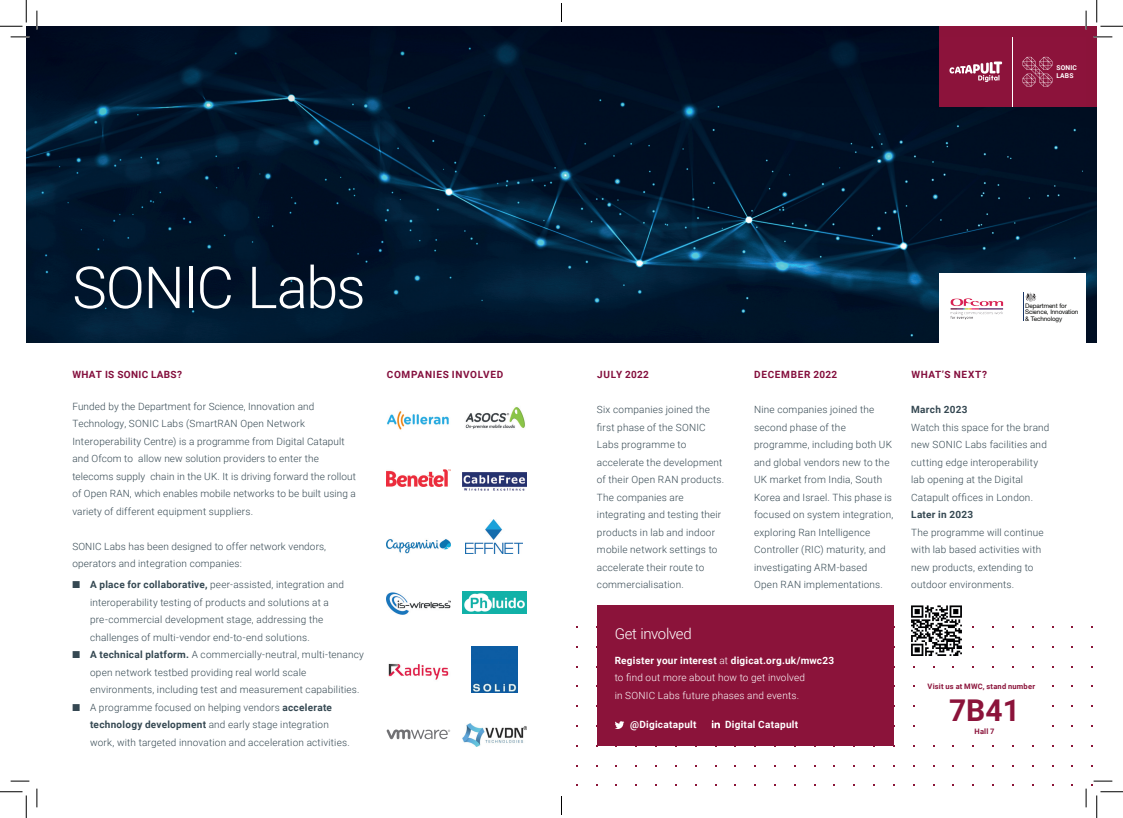
<style>
.page{position:relative;width:1123px;height:818px;background:#fff}
.page>*{position:absolute;margin:0;border:0;box-sizing:border-box;transform-origin:0 0}
.DC_-_Title{font:300 58px "Roboto";letter-spacing:-.03em;color:#fff}
.t1{font:700 30px "Roboto";color:#8b133a}
.DC_-_Title-2{font:300 15px "Roboto";letter-spacing:-.02em;color:#fff}
.DC_-_Body_Copy{font:300 10px/17.5px "Roboto";letter-spacing:.02em;color:#354852}
.DC_-_Body_Copy-2{font:300 10px/17.5px "Roboto";letter-spacing:.02em;color:#fff}
.DC_-_Body_Copy-3{font:700 10px "Roboto";letter-spacing:.065em;color:#840f3d}
.DC_-_Body_Copy-4{font:700 10px "Roboto";letter-spacing:.025em;color:#fff}
.DC_-_Body_Copy-5{font:700 10px "Roboto";letter-spacing:.03em;color:#354852}
.DC_-_Body_Copy-6{font:700 10px "Roboto";letter-spacing:.03em;color:#840f3d}
.DC_-_Body_Copy-7{font:700 10px "Roboto";letter-spacing:.025em;color:#840f3d}
.DC_-_Body_Copy-8{font:700 7.5px "Roboto";letter-spacing:.025em;color:#8b133a}
.t2{font:700 6.75px/8.1px "Roboto";letter-spacing:.025em;color:#fff}
.t3{font:6.25px/6.2px "Helvetica Neue";letter-spacing:-.01em;color:#040503}
.s1{font-weight:700}
</style>
<div class="page">
<img style="left:465px;top:407px;width:60px;height:22px">
<img style="left:387px;top:411px;width:62px;height:19px">
<img style="left:911px;top:605px;width:51px;height:51px">
<img style="left:26px;top:26px;width:1070px;height:317px">
<div style="left:939px;top:26px;width:157px;height:81px;background:#8b133a"></div>
<div style="left:597px;top:606px;width:296px;height:140px;background:#8b133a"></div>
<img style="left:471px;top:647px;width:46px;height:46px">
<img style="left:462px;top:473px;width:64px;height:17px">
<img style="left:386px;top:592px;width:64px;height:23px">
<svg style="left:386px;top:729px;width:64px;height:10px"></svg>
<img style="left:386px;top:539px;width:64px;height:15px">
<img style="left:462px;top:591px;width:64px;height:23px">
<img style="left:386px;top:469px;width:64px;height:17px">
<img style="left:462px;top:724px;width:64px;height:22px">
<img style="left:388px;top:663px;width:61px;height:17px">
<svg style="left:615px;top:721px;width:9px;height:8px"></svg>
<svg style="left:712px;top:720px;width:8px;height:8px"></svg>
<div style="left:939px;top:273px;width:82px;height:70px;background:#fff"></div>
<img style="left:950px;top:298px;width:54px;height:22px">
<div style="left:1021px;top:273px;width:65px;height:70px;background:#fff"></div>
<svg style="left:1023px;top:293px;width:13px;height:28px"></svg>
<svg style="left:949px;top:62px;width:53px;height:20px"></svg>
<svg style="left:1022px;top:57px;width:30px;height:30px"></svg>
<hr style="left:1012px;top:37px;width:1px;height:70px;background:#fff">
<img style="left:466px;top:520px;width:56px;height:33px">
<svg style="left:11px;top:36px;width:18px;height:2px"></svg>
<svg style="left:1093px;top:36px;width:19px;height:2px"></svg>
<svg style="left:11px;top:780px;width:18px;height:2px"></svg>
<svg style="left:36px;top:11px;width:2px;height:18px"></svg>
<svg style="left:36px;top:788px;width:2px;height:19px"></svg>
<svg style="left:1085px;top:11px;width:1px;height:18px"></svg>
<svg style="left:0;top:0;width:27px;height:27px"></svg>
<svg style="left:0;top:791px;width:27px;height:27px"></svg>
<svg style="left:1096px;top:0;width:27px;height:27px"></svg>
<svg style="left:1085px;top:780px;width:38px;height:38px"></svg>
<svg style="left:561px;top:3px;width:1px;height:19px"></svg>
<svg style="left:561px;top:796px;width:1px;height:19px"></svg>
<p class="DC_-_Title" style="left:72px;top:247px;width:295px">SONIC Labs</p>
<p class="DC_-_Body_Copy-6" style="left:72px;top:367px;width:111px">WHAT IS SONIC LABS?</p>
<p class="DC_-_Body_Copy" style="left:72px;top:397px;width:285px">Funded by the Department for Science, Innovation and Technology, SONIC Labs (SmartRAN Open Network Interoperability Centre) is a programme from Digital Catapult and Ofcom to allow new solution providers to enter the telecoms supply chain in the UK. It is driving forward the rollout of Open RAN, which enables mobile networks to be built using a variety of different equipment suppliers.</p>
<p class="DC_-_Body_Copy" style="left:72px;top:537px;width:255px">SONIC Labs has been designed to offer network vendors, operators and integration companies:</p>
<p class="DC_-_Body_Copy" style="left:90px;top:575px;width:256px;text-indent:-18px">■ <span class="s1">A place for collaborative,</span> peer-assisted, integration and interoperability testing of products and solutions at a pre-commercial development stage, addressing the challenges of multi-vendor end-to-end solutions.</p>
<p class="DC_-_Body_Copy" style="left:90px;top:645px;width:275px;text-indent:-18px">■ <span class="s1">A technical platform.</span> A commercially-neutral, multi-tenancy open network testbed providing real world scale environments, including test and measurement capabilities.</p>
<p class="DC_-_Body_Copy" style="left:90px;top:698px;width:261px;text-indent:-18px">■ A programme focused on helping vendors <span class="s1">accelerate technology development</span> and early stage integration work, with targeted innovation and acceleration activities.</p>
<p class="DC_-_Body_Copy-3" style="left:387px;top:367px;width:118px">COMPANIES INVOLVED</p>
<p class="t2" style="left:1056px;top:63px;width:22px">SONIC<br>LABS</p>
<p class="t3" style="left:1025px;top:303px;width:55px">Department for<br>Science, Innovation &amp; Technology</p>
<p class="DC_-_Body_Copy-7" style="left:597px;top:367px;width:53px">JULY 2022</p>
<p class="DC_-_Body_Copy" style="left:597px;top:400px;width:129px">Six companies joined the first phase of the SONIC<br>Labs programme to accelerate the development of their Open RAN products.<br>The companies are integrating and testing their products in lab and indoor mobile network settings to accelerate their route to commercialisation.</p>
<p class="DC_-_Body_Copy-3" style="left:754px;top:367px;width:84px">DECEMBER 2022</p>
<p class="DC_-_Body_Copy" style="left:754px;top:400px;width:141px">Nine companies joined the second phase of the programme, including both UK and global vendors new to the<br>UK market from India, South<br>Korea and Israel. This phase is focused on system integration, exploring Ran Intelligence<br>Controller (RIC) maturity, and investigating ARM-based<br>Open RAN implementations.</p>
<p class="DC_-_Title-2" style="left:614px;top:623px;width:79px">Get involved</p>
<p class="DC_-_Body_Copy-2" style="left:614px;top:651px;width:221px"><span class="s1">Register your interest</span> at <span class="s1">digicat.org.uk/mwc23 </span>to find out more about how to get involved<br>in SONIC Labs future phases and events.</p>
<p class="DC_-_Body_Copy-4" style="left:630px;top:717px;width:68px">@Digicatapult</p>
<p class="DC_-_Body_Copy-4" style="left:725px;top:717px;width:75px">Digital Catapult</p>
<p class="DC_-_Body_Copy-3" style="left:911px;top:367px;width:77px">WHAT’S NEXT?</p>
<p class="DC_-_Body_Copy-5" style="left:911px;top:402px;width:58px">March 2023</p>
<p class="DC_-_Body_Copy" style="left:911px;top:418px;width:140px">Watch this space for the brand new SONIC Labs facilities and cutting edge interoperability lab opening at the Digital<br>Catapult offices in London.</p>
<p class="DC_-_Body_Copy-5" style="left:911px;top:507px;width:63px">Later in 2023</p>
<p class="DC_-_Body_Copy" style="left:911px;top:523px;width:134px">The programme will continue with lab based activities with new products, extending to outdoor environments.</p>
<p class="DC_-_Body_Copy-8" style="left:927px;top:681px;width:109px">Visit us at MWC, stand number</p>
<p class="t1" style="left:949px;top:689px;width:72px">7B41</p>
<p class="DC_-_Body_Copy-8" style="left:974px;top:726px;width:22px">Hall 7</p>
</div>
